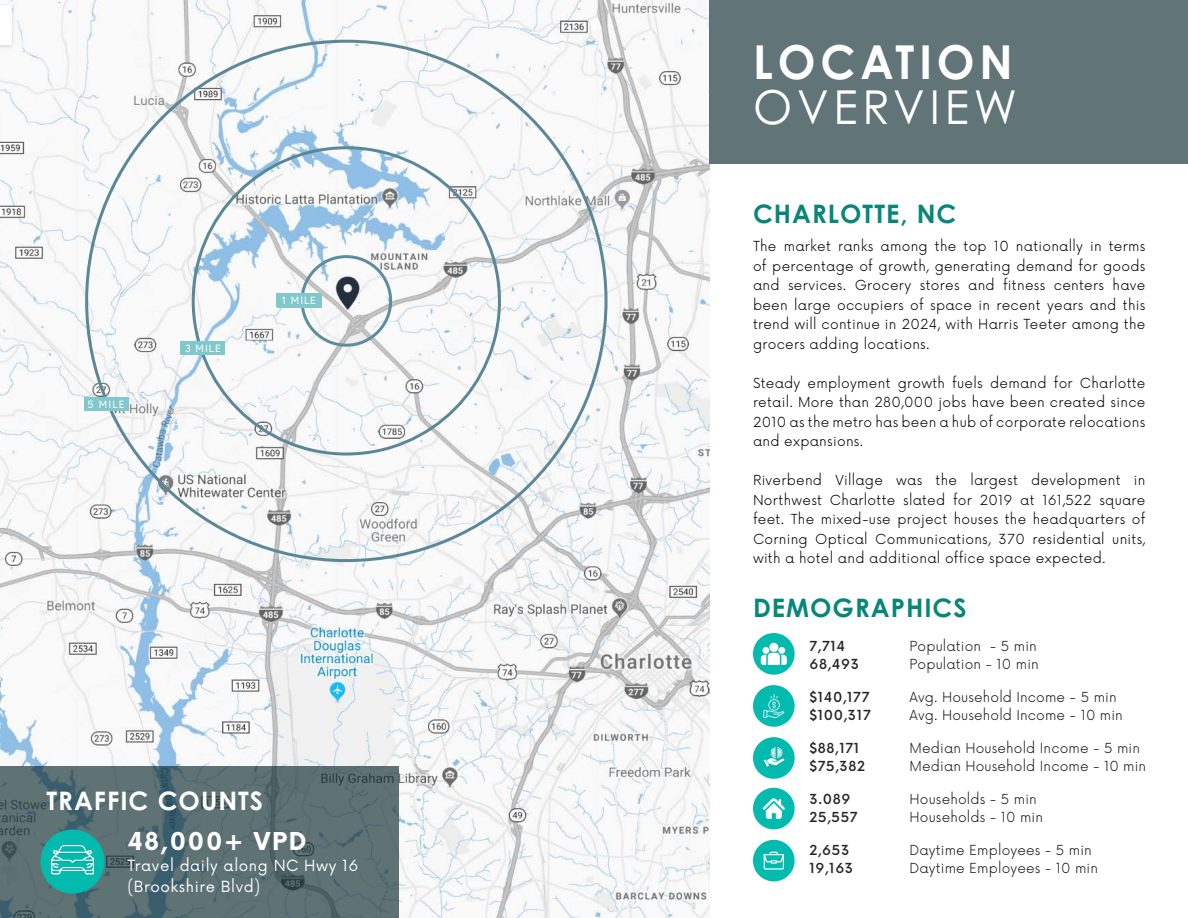
<style>
.page{position:relative;width:1188px;height:918px;background:#fff}
.page>*{position:absolute;margin:0;border:0;box-sizing:border-box;transform-origin:0 0}
.t1{font:700 46.8px "Century Gothic Pro";letter-spacing:.11em;color:#fff;scale:.96 1}
.t2{font:46.8px "Century Gothic Pro";letter-spacing:.11em;color:#fff;scale:.96 1}
.t3{font:700 25.5px "Century Gothic Pro";letter-spacing:.04em;color:#078777}
.t4{font:700 25.5px "Century Gothic Pro";letter-spacing:.04em;color:#fff}
.t5{font:700 24px "Now";letter-spacing:.07em;color:#fff}
.t6{font:15px/21px "Now";letter-spacing:.04em;color:#fff}
.t7{font:300 13.5px/19.5px "Now";letter-spacing:.02em;color:#000;text-align:justify}
.t8{font:300 13.5px "Now";letter-spacing:.01em;color:#1a1a1a}
.t9{font:500 13.5px "Now";letter-spacing:.05em;color:#262626}
.t10{font:10.5px "Europa";letter-spacing:.11em;color:#fff}
</style>
<div class="page">
<img style="left:0;top:0;width:710px;height:918px">
<div style="left:301px;top:255px;width:91px;height:92px;border:3px solid #5d8c9d;border-radius:50%"></div>
<div style="left:277px;top:293px;width:44px;height:14px;background:#81c8cd"></div>
<div style="left:277px;top:294px;width:44px;height:14px;background:#81c8cd"></div>
<div style="left:181px;top:341px;width:44px;height:14px;background:#81c8cd"></div>
<div style="left:84px;top:397px;width:44px;height:14px;background:#81c8cd"></div>
<div style="left:753px;top:633px;width:42px;height:42px;background:#03baaf;border-radius:50%"></div>
<svg style="left:761px;top:643px;width:26px;height:22px"></svg>
<div style="left:753px;top:685px;width:42px;height:42px;background:#03baaf;border-radius:50%"></div>
<svg style="left:763px;top:694px;width:21px;height:24px"></svg>
<div style="left:753px;top:788px;width:42px;height:41px;background:#03baaf;border-radius:50%"></div>
<svg style="left:763px;top:798px;width:22px;height:21px"></svg>
<div style="left:753px;top:840px;width:42px;height:41px;background:#03baaf;border-radius:50%"></div>
<svg style="left:764px;top:852px;width:20px;height:18px"></svg>
<div style="left:753px;top:737px;width:42px;height:42px;background:#03baaf;border-radius:50%"></div>
<img style="left:763px;top:746px;width:21px;height:21px">
<svg style="left:0;top:766px;width:399px;height:152px;fill:#5e7274"></svg>
<div style="left:41px;top:830px;width:64px;height:64px;background:#03baaf;border-radius:50%"></div>
<img style="left:52px;top:844px;width:42px;height:31px">
<div style="left:710px;top:0;width:478px;height:164px;background:#617477"></div>
<p class="t10" style="left:88px;top:398px;width:38px">5 MILE</p>
<p class="t10" style="left:185px;top:341px;width:37px">3 MILE</p>
<p class="t10" style="left:281px;top:294px;width:37px">1 MILE</p>
<p class="t4" style="left:46px;top:785px;width:218px">TRAFFIC COUNTS</p>
<p class="t5" style="left:128px;top:824px;width:181px">48,000+ VPD</p>
<p class="t6" style="left:128px;top:854px;width:233px">Travel daily along NC Hwy 16 (Brookshire Blvd)</p>
<p class="t1" style="left:753px;top:33px;width:272px">LOCATION</p>
<p class="t2" style="left:753px;top:78px;width:277px">OVERVIEW</p>
<p class="t3" style="left:753px;top:198px;width:205px">CHARLOTTE, NC</p>
<p class="t7" style="left:753px;top:235px;width:394px">The market ranks among the top 10 nationally in terms of percentage of growth, generating demand for goods and services. Grocery stores and fitness centers have been large occupiers of space in recent years and this trend will continue in 2024, with Harris Teeter among the grocers adding locations.</p>
<p class="t7" style="left:753px;top:372px;width:394px">Steady employment growth fuels demand for Charlotte retail. More than 280,000 jobs have been created since 2010 as the metro has been a hub of corporate relocations and expansions.</p>
<p class="t7" style="left:753px;top:469px;width:394px">Riverbend Village was the largest development in Northwest Charlotte slated for 2019 at 161,522 square feet. The mixed-use project houses the headquarters of Corning Optical Communications, 370 residential units, with a hotel and additional office space expected.</p>
<p class="t3" style="left:753px;top:592px;width:215px">DEMOGRAPHICS</p>
<p class="t9" style="left:809px;top:636px;width:37px">7,714</p>
<p class="t9" style="left:809px;top:654px;width:51px">68,493</p>
<p class="t8" style="left:910px;top:635px;width:129px">Population - 5 min</p>
<p class="t8" style="left:910px;top:653px;width:131px">Population - 10 min</p>
<p class="t9" style="left:809px;top:687px;width:61px">$140,177</p>
<p class="t9" style="left:809px;top:705px;width:63px">$100,317</p>
<p class="t8" style="left:910px;top:686px;width:209px">Avg. Household Income - 5 min</p>
<p class="t8" style="left:910px;top:704px;width:215px">Avg. Household Income - 10 min</p>
<p class="t9" style="left:809px;top:738px;width:51px">$88,171</p>
<p class="t9" style="left:809px;top:756px;width:57px">$75,382</p>
<p class="t8" style="left:910px;top:737px;width:232px">Median Household Income - 5 min</p>
<p class="t8" style="left:910px;top:755px;width:238px">Median Household Income - 10 min</p>
<p class="t9" style="left:809px;top:789px;width:43px">3.089</p>
<p class="t9" style="left:809px;top:807px;width:50px">25,557</p>
<p class="t8" style="left:910px;top:788px;width:129px">Households - 5 min</p>
<p class="t8" style="left:910px;top:806px;width:135px">Households - 10 min</p>
<p class="t9" style="left:809px;top:840px;width:41px">2,653</p>
<p class="t9" style="left:809px;top:858px;width:45px">19,163</p>
<p class="t8" style="left:910px;top:839px;width:184px">Daytime Employees - 5 min</p>
<p class="t8" style="left:910px;top:857px;width:190px">Daytime Employees - 10 min</p>
</div>
